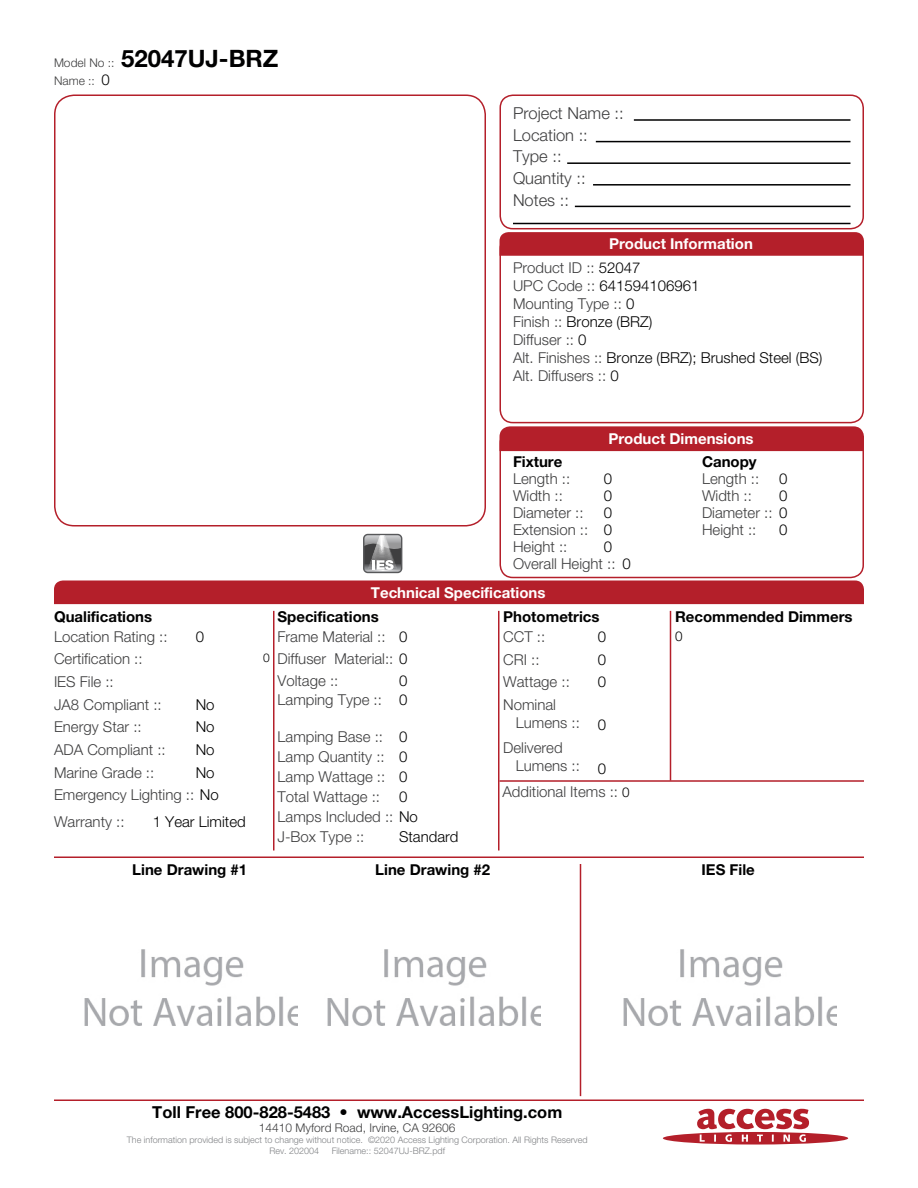
<style>
.page{position:relative;width:918px;height:1188px;background:#fff}
.page>*{position:absolute;margin:0;border:0;box-sizing:border-box;transform-origin:0 0}
.t1{font:700 24px "Helvetica Neue LT Std";color:#000001}
.Left_Justify{font:300 16.5px "Helvetica Neue LT Std";color:#3e3e3f}
.t2{font:700 16.5px "Helvetica Neue LT Std";color:#000001}
.Left_Justify-2{font:300 15px/18px "Helvetica Neue LT Std";color:#3e3e3f}
.Left_Justify-3{font:300 15px "Helvetica Neue LT Std";color:#000001}
.Left_Justify-4{font:700 15px "Helvetica Neue LT Std";color:#000001}
.t3{font:700 15px "Helvetica Neue LT Std";color:#fff}
.Left_Justify-5{font:300 13.5px "Helvetica Neue LT Std";color:#000001}
.t4{font:300 12px "Helvetica Neue LT Std";color:#3e3e3f}
.Left_Justify-6{font:300 12px "Helvetica Neue LT Std";color:#000001}
.t5{font:300 9px "Helvetica Neue LT Std";color:#808285}
.s1{font-weight:300;font-size:12px;color:#3e3e3f}
.s2{font-size:15px;color:#000001}
.s3{color:#000001}
.s4{color:#3e3e3f}
.s5{font-size:13.5px;color:#000001}
</style>
<div class="page">
<svg style="left:663px;top:1109px;width:185px;height:36px"></svg>
<div style="left:499px;top:94px;width:365px;height:135px;border:2px solid #b41f2a;border-radius:13px"></div>
<div style="left:499px;top:235px;width:365px;height:188px;border:2px solid #b41f2a;border-radius:13px"></div>
<div style="left:499px;top:430px;width:365px;height:148px;border:2px solid #b41f2a;border-radius:13px"></div>
<hr style="left:634px;top:119px;width:217px;height:2px;background:#000001">
<hr style="left:596px;top:141px;width:254px;height:1px;background:#000001">
<hr style="left:593px;top:184px;width:258px;height:2px;background:#000001">
<hr style="left:567px;top:162px;width:283px;height:2px;background:#000001">
<hr style="left:575px;top:206px;width:275px;height:1px;background:#000001">
<hr style="left:513px;top:223px;width:337px;height:1px;background:#000001">
<svg style="left:500px;top:232px;width:364px;height:24px;background:#b5232d"></svg>
<div style="left:500px;top:426px;width:364px;height:25px;background:#b41f2a"></div>
<div style="left:54px;top:580px;width:810px;height:24px;background:#b41f2a"></div>
<hr style="left:54px;top:856px;width:810px;height:2px;background:#b41f2a">
<hr style="left:54px;top:1100px;width:810px;height:1px;background:#b41f2a">
<hr style="left:670px;top:611px;width:1px;height:170px;background:#b41f2a">
<hr style="left:580px;top:864px;width:1px;height:232px;background:#b41f2a">
<hr style="left:498px;top:611px;width:2px;height:239px;background:#b41f2a">
<hr style="left:273px;top:611px;width:1px;height:239px;background:#b41f2a">
<div style="left:54px;top:94px;width:432px;height:432px;border:2px solid #b41f2a;border-radius:20px"></div>
<hr style="left:500px;top:780px;width:364px;height:2px;background:#b41f2a">
<div style="left:363px;top:534px;width:39px;height:39px;border:1px solid #57585a;border-radius:4px"></div>
<svg style="left:363px;top:535px;width:40px;height:37px"></svg>
<img style="left:84px;top:949px;width:214px;height:77px">
<img style="left:327px;top:949px;width:214px;height:77px">
<img style="left:623px;top:949px;width:213px;height:77px">
<p class="t1" style="left:54px;top:44px;width:226px"><span class="s1">Model No ::</span> 52047UJ-BRZ</p>
<p class="t4" style="left:54px;top:73px;width:57px">Name :: <span class="s2">0</span></p>
<p class="Left_Justify" style="left:513px;top:103px;width:112px">Project Name ::</p>
<p class="Left_Justify" style="left:513px;top:125px;width:76px">Location ::</p>
<p class="Left_Justify" style="left:513px;top:146px;width:50px">Type ::</p>
<p class="Left_Justify" style="left:513px;top:168px;width:74px">Quantity ::</p>
<p class="Left_Justify" style="left:513px;top:190px;width:57px">Notes ::</p>
<p class="t3" style="left:609px;top:235px;width:145px">Product Information</p>
<p class="Left_Justify-2" style="left:513px;top:259px;width:129px">Product ID :: <span class="s3">52047</span></p>
<p class="Left_Justify-3" style="left:513px;top:277px;width:188px"><span class="s4">UPC Code ::</span> 641594106961</p>
<p class="Left_Justify-2" style="left:513px;top:295px;width:123px">Mounting Type :: <span class="s3">0</span></p>
<p class="Left_Justify-3" style="left:513px;top:313px;width:141px"><span class="s4">Finish ::</span> Bronze (BRZ)</p>
<p class="Left_Justify-2" style="left:513px;top:331px;width:75px">Diffuser :: <span class="s3">0</span></p>
<p class="Left_Justify-3" style="left:513px;top:349px;width:311px"><span class="s4">Alt. Finishes ::</span> Bronze (BRZ); Brushed Steel (BS)</p>
<p class="Left_Justify-2" style="left:513px;top:367px;width:107px">Alt. Diffusers :: <span class="s3">0</span></p>
<p class="t3" style="left:608px;top:429px;width:147px">Product Dimensions</p>
<p class="Left_Justify-4" style="left:513px;top:453px;width:51px">Fixture</p>
<p class="Left_Justify-4" style="left:702px;top:453px;width:56px">Canopy</p>
<p class="Left_Justify-2" style="left:513px;top:470px;width:59px">Length ::</p>
<p class="Left_Justify-3" style="left:604px;top:470px;width:10px">0</p>
<p class="Left_Justify-2" style="left:702px;top:470px;width:59px">Length ::</p>
<p class="Left_Justify-3" style="left:779px;top:470px;width:10px">0</p>
<p class="Left_Justify-2" style="left:513px;top:487px;width:51px">Width ::</p>
<p class="Left_Justify-2" style="left:513px;top:537px;width:56px">Height ::</p>
<p class="Left_Justify-2" style="left:702px;top:487px;width:51px">Width ::</p>
<p class="Left_Justify-3" style="left:604px;top:487px;width:10px">0</p>
<p class="Left_Justify-3" style="left:604px;top:537px;width:10px">0</p>
<p class="Left_Justify-3" style="left:779px;top:487px;width:10px">0</p>
<p class="Left_Justify-2" style="left:513px;top:503px;width:72px">Diameter ::</p>
<p class="Left_Justify-2" style="left:513px;top:520px;width:77px">Extension ::</p>
<p class="Left_Justify-3" style="left:604px;top:504px;width:10px">0</p>
<p class="Left_Justify-2" style="left:702px;top:503px;width:87px">Diameter :: <span class="s3">0</span></p>
<p class="Left_Justify-3" style="left:604px;top:520px;width:10px">0</p>
<p class="Left_Justify-3" style="left:779px;top:520px;width:10px">0</p>
<p class="Left_Justify-2" style="left:702px;top:520px;width:56px">Height ::</p>
<p class="Left_Justify-2" style="left:513px;top:554px;width:104px">Overall Height ::</p>
<p class="Left_Justify-3" style="left:622px;top:554px;width:10px">0</p>
<p class="t3" style="left:371px;top:583px;width:176px">Technical Specifications</p>
<p class="Left_Justify-4" style="left:54px;top:607px;width:100px">Qualifications</p>
<p class="Left_Justify-4" style="left:503px;top:607px;width:98px">Photometrics</p>
<p class="Left_Justify-4" style="left:675px;top:607px;width:179px">Recommended Dimmers</p>
<p class="Left_Justify-4" style="left:278px;top:607px;width:103px">Specifications</p>
<p class="Left_Justify-2" style="left:54px;top:627px;width:115px">Location Rating ::</p>
<p class="Left_Justify-2" style="left:503px;top:627px;width:43px">CCT ::</p>
<p class="Left_Justify-2" style="left:503px;top:650px;width:38px">CRI ::</p>
<p class="Left_Justify-2" style="left:503px;top:673px;width:68px">Wattage ::</p>
<p class="Left_Justify-2" style="left:516px;top:695px;width:66px;text-indent:-13px">Nominal<br>Lumens ::</p>
<p class="Left_Justify-2" style="left:516px;top:738px;width:66px;text-indent:-13px">Delivered<br>Lumens ::</p>
<p class="Left_Justify-2" style="left:278px;top:627px;width:110px">Frame Material ::</p>
<p class="Left_Justify-2" style="left:278px;top:671px;width:62px">Voltage ::</p>
<p class="Left_Justify-3" style="left:196px;top:627px;width:10px">0</p>
<p class="Left_Justify-3" style="left:598px;top:627px;width:10px">0</p>
<p class="Left_Justify-5" style="left:675px;top:628px;width:9px">0</p>
<p class="Left_Justify-3" style="left:598px;top:650px;width:10px">0</p>
<p class="Left_Justify-3" style="left:598px;top:673px;width:10px">0</p>
<p class="Left_Justify-3" style="left:598px;top:716px;width:10px">0</p>
<p class="Left_Justify-3" style="left:598px;top:759px;width:10px">0</p>
<p class="Left_Justify-3" style="left:399px;top:627px;width:10px">0</p>
<p class="Left_Justify-3" style="left:399px;top:671px;width:10px">0</p>
<p class="Left_Justify-2" style="left:54px;top:650px;width:90px">Certification ::</p>
<p class="Left_Justify-2" style="left:54px;top:695px;width:109px">JA8 Compliant ::</p>
<p class="Left_Justify-2" style="left:278px;top:650px;width:131px">Diffuser Material:: <span class="s3">0</span></p>
<p class="Left_Justify-2" style="left:278px;top:691px;width:106px">Lamping Type ::</p>
<p class="Left_Justify-2" style="left:278px;top:727px;width:107px">Lamping Base ::</p>
<p class="Left_Justify-2" style="left:278px;top:747px;width:109px">Lamp Quantity ::</p>
<p class="Left_Justify-2" style="left:278px;top:767px;width:109px">Lamp Wattage ::</p>
<p class="Left_Justify-2" style="left:278px;top:787px;width:104px">Total Wattage ::</p>
<p class="Left_Justify-2" style="left:278px;top:808px;width:142px">Lamps Included :: <span class="s3">No</span></p>
<p class="Left_Justify-2" style="left:278px;top:828px;width:88px">J-Box Type ::</p>
<p class="Left_Justify-6" style="left:263px;top:651px;width:8px">0</p>
<p class="Left_Justify-2" style="left:54px;top:673px;width:61px">IES File ::</p>
<p class="Left_Justify-2" style="left:54px;top:718px;width:89px">Energy Star ::</p>
<p class="Left_Justify-2" style="left:54px;top:740px;width:113px">ADA Compliant ::</p>
<p class="Left_Justify-2" style="left:54px;top:763px;width:102px">Marine Grade ::</p>
<p class="Left_Justify-2" style="left:54px;top:786px;width:166px">Emergency Lighting :: <span class="s3">No</span></p>
<p class="Left_Justify-3" style="left:399px;top:691px;width:10px">0</p>
<p class="Left_Justify-3" style="left:399px;top:727px;width:10px">0</p>
<p class="Left_Justify-3" style="left:399px;top:747px;width:10px">0</p>
<p class="Left_Justify-3" style="left:399px;top:767px;width:10px">0</p>
<p class="Left_Justify-3" style="left:399px;top:788px;width:10px">0</p>
<p class="Left_Justify-3" style="left:196px;top:695px;width:20px">No</p>
<p class="Left_Justify-3" style="left:196px;top:718px;width:20px">No</p>
<p class="Left_Justify-3" style="left:196px;top:741px;width:20px">No</p>
<p class="Left_Justify-3" style="left:196px;top:763px;width:20px">No</p>
<p class="Left_Justify-2" style="left:502px;top:782px;width:129px">Additional Items :: <span class="s5">0</span></p>
<p class="Left_Justify-2" style="left:54px;top:813px;width:72px">Warranty ::</p>
<p class="Left_Justify-3" style="left:153px;top:813px;width:95px">1 Year Limited</p>
<p class="Left_Justify-3" style="left:399px;top:828px;width:61px">Standard</p>
<p class="Left_Justify-4" style="left:132px;top:860px;width:116px">Line Drawing #1</p>
<p class="Left_Justify-4" style="left:375px;top:860px;width:116px">Line Drawing #2</p>
<p class="Left_Justify-4" style="left:702px;top:860px;width:55px">IES File</p>
<p class="t2" style="left:152px;top:1101px;width:412px">Toll Free 800-828-5483 • www.AccessLighting.com</p>
<p class="t4" style="left:259px;top:1120px;width:198px">14410 Myford Road, Irvine, CA 92606</p>
<p class="t5" style="left:127px;top:1134px;width:462px">The information provided is subject to change without notice. ©2020 Access Lighting Corporation. All Rights Reserved</p>
<p class="t5" style="left:269px;top:1145px;width:51px">Rev. 202004</p>
<p class="t5" style="left:332px;top:1145px;width:115px">Filename:: 52047UJ-BRZ.pdf</p>
</div>
